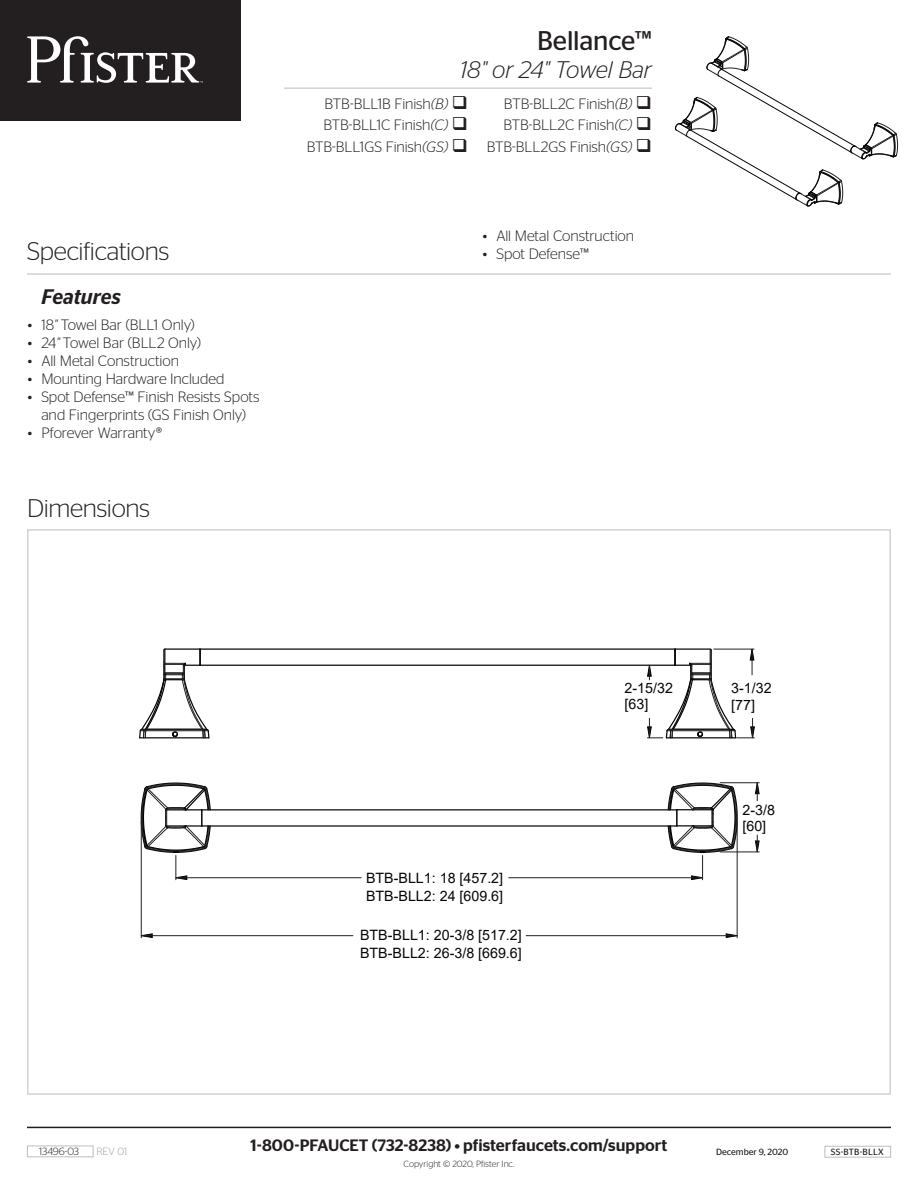
<style>
.page{position:relative;width:918px;height:1188px;background:#fff}
.page>*{position:absolute;margin:0;border:0;box-sizing:border-box;transform-origin:0 0}
.t1{font:27px "Stag Sans";letter-spacing:-.005em;color:#231f20}
.t2{font:300 25.5px "Stag Sans";letter-spacing:-.015em;color:#231f20}
.t3{font:italic 300 24px "Stag Sans";letter-spacing:-.01em;color:#231f20}
.t4{font:italic 500 21px "Stag Sans";letter-spacing:-.005em;color:#231f20}
.t5{font:500 16.5px "Stag Sans";letter-spacing:.005em;color:#231f20}
.t6{font:300 15px/18px "Stag Sans";letter-spacing:-.005em;color:#231f20;text-align:center}
.t7{font:14.25px/16.5px "Arial";color:#050504}
.t8{font:300 10.5px "Stag Sans";color:#231f20}
.t9{font:300 10.5px "Stag Sans";color:#9d9fa2}
.t10{font:300 9px "Stag Sans";color:#231f20}
.t11{font:9px "Stag Sans";color:#231f20}
.t12{font:9px "Stag Sans";letter-spacing:.02em;color:#231f20}
.s1{font-style:italic}
</style>
<div class="page">
<div style="left:0;top:0;width:241px;height:121px;background:#231f20"></div>
<svg style="left:27px;top:36px;width:176px;height:47px"></svg>
<hr style="left:27px;top:1127px;width:864px;height:1px;background:#231f20">
<hr style="left:27px;top:273px;width:864px;height:2px;background:#d1d2d4">
<hr style="left:284px;top:87px;width:368px;height:2px;background:#d1d2d4">
<svg style="left:142px;top:934px;width:10px;height:4px"></svg>
<svg style="left:726px;top:934px;width:11px;height:4px"></svg>
<hr style="left:202px;top:825px;width:475px;height:2px;background:#050504">
<hr style="left:202px;top:809px;width:475px;height:1px;background:#050504">
<hr style="left:200px;top:648px;width:475px;height:2px;background:#050504">
<hr style="left:200px;top:665px;width:475px;height:1px;background:#050504">
<hr style="left:141px;top:821px;width:1px;height:117px;background:#231f20">
<svg style="left:140px;top:782px;width:71px;height:98px"></svg>
<hr style="left:526px;top:935px;width:211px;height:1px;background:#231f20">
<hr style="left:141px;top:935px;width:212px;height:1px;background:#231f20">
<hr style="left:509px;top:877px;width:194px;height:1px;background:#231f20">
<hr style="left:176px;top:877px;width:185px;height:1px;background:#231f20">
<svg style="left:667px;top:782px;width:71px;height:98px"></svg>
<hr style="left:737px;top:821px;width:1px;height:117px;background:#231f20">
<svg style="left:755px;top:783px;width:4px;height:18px"></svg>
<svg style="left:755px;top:835px;width:4px;height:17px"></svg>
<hr style="left:720px;top:852px;width:39px;height:1px;background:#231f20">
<hr style="left:720px;top:782px;width:39px;height:1px;background:#231f20">
<svg style="left:647px;top:648px;width:107px;height:91px"></svg>
<svg style="left:139px;top:648px;width:71px;height:91px"></svg>
<svg style="left:675px;top:36px;width:223px;height:171px"></svg>
<div style="left:825px;top:1146px;width:66px;height:12px;border:1px solid #bcbdc0"></div>
<div style="left:27px;top:1146px;width:66px;height:11px;border:1px solid #bcbdc0"></div>
<p class="t2" style="left:27px;top:237px;width:144px">Specifications</p>
<p class="t4" style="left:42px;top:285px;width:81px">Features</p>
<p class="t6" style="left:28px;top:316px;width:168px">• 18<span class="s1">"</span> Towel Bar (BLL1 Only)</p>
<p class="t6" style="left:28px;top:334px;width:175px">• 24<span class="s1">"</span> Towel Bar (BLL2 Only)</p>
<p class="t6" style="left:28px;top:352px;width:153px">• All Metal Construction</p>
<p class="t6" style="left:28px;top:370px;width:198px">• Mounting Hardware Included</p>
<p class="t6" style="left:28px;top:388px;width:233px">• Spot Defense™ Finish Resists Spots and Fingerprints (GS Finish Only)</p>
<p class="t6" style="left:28px;top:424px;width:136px">• Pforever Warranty®</p>
<p class="t2" style="left:27px;top:494px;width:125px">Dimensions</p>
<p class="t1" style="left:537px;top:25px;width:116px">Bellance™</p>
<p class="t3" style="left:460px;top:57px;width:194px">18" or 24" Towel Bar</p>
<p class="t6" style="left:504px;top:94px;width:150px">BTB-BLL2C Finish<span class="s1">(B)</span> ❑</p>
<p class="t6" style="left:503px;top:116px;width:150px">BTB-BLL2C Finish<span class="s1">(C)</span> ❑</p>
<p class="t6" style="left:487px;top:137px;width:167px">BTB-BLL2GS Finish<span class="s1">(GS)</span> ❑</p>
<p class="t6" style="left:325px;top:94px;width:145px">BTB-BLL1B Finish<span class="s1">(B)</span> ❑</p>
<p class="t6" style="left:323px;top:116px;width:146px">BTB-BLL1C Finish<span class="s1">(C)</span> ❑</p>
<p class="t6" style="left:307px;top:137px;width:163px">BTB-BLL1GS Finish<span class="s1">(GS)</span> ❑</p>
<p class="t6" style="left:483px;top:227px;width:153px">• All Metal Construction</p>
<p class="t6" style="left:483px;top:245px;width:108px">• Spot Defense™</p>
<p class="t7" style="left:366px;top:870px;width:139px">BTB-BLL1: 18 [457.2]</p>
<p class="t7" style="left:366px;top:888px;width:139px">BTB-BLL2: 24 [609.6]</p>
<p class="t7" style="left:360px;top:926px;width:163px">BTB-BLL1: 20-3/8 [517.2]</p>
<p class="t7" style="left:360px;top:944px;width:163px">BTB-BLL2: 26-3/8 [669.6]</p>
<p class="t7" style="left:625px;top:680px;width:50px">2-15/32 [63]</p>
<p class="t7" style="left:731px;top:680px;width:42px">3-1/32 [77]</p>
<p class="t7" style="left:742px;top:801px;width:34px">2-3/8 [60]</p>
<p class="t8" style="left:39px;top:1146px;width:42px">13496-03</p>
<p class="t9" style="left:96px;top:1146px;width:32px">REV 01</p>
<p class="t5" style="left:251px;top:1136px;width:418px">1-800-PFAUCET (732-8238) • pfisterfaucets.com/support</p>
<p class="t10" style="left:404px;top:1159px;width:112px">Copyright © 2020, Pfister Inc.</p>
<p class="t11" style="left:716px;top:1147px;width:74px">December 9, 2020</p>
<p class="t12" style="left:831px;top:1147px;width:54px">SS-BTB-BLLX</p>
</div>
